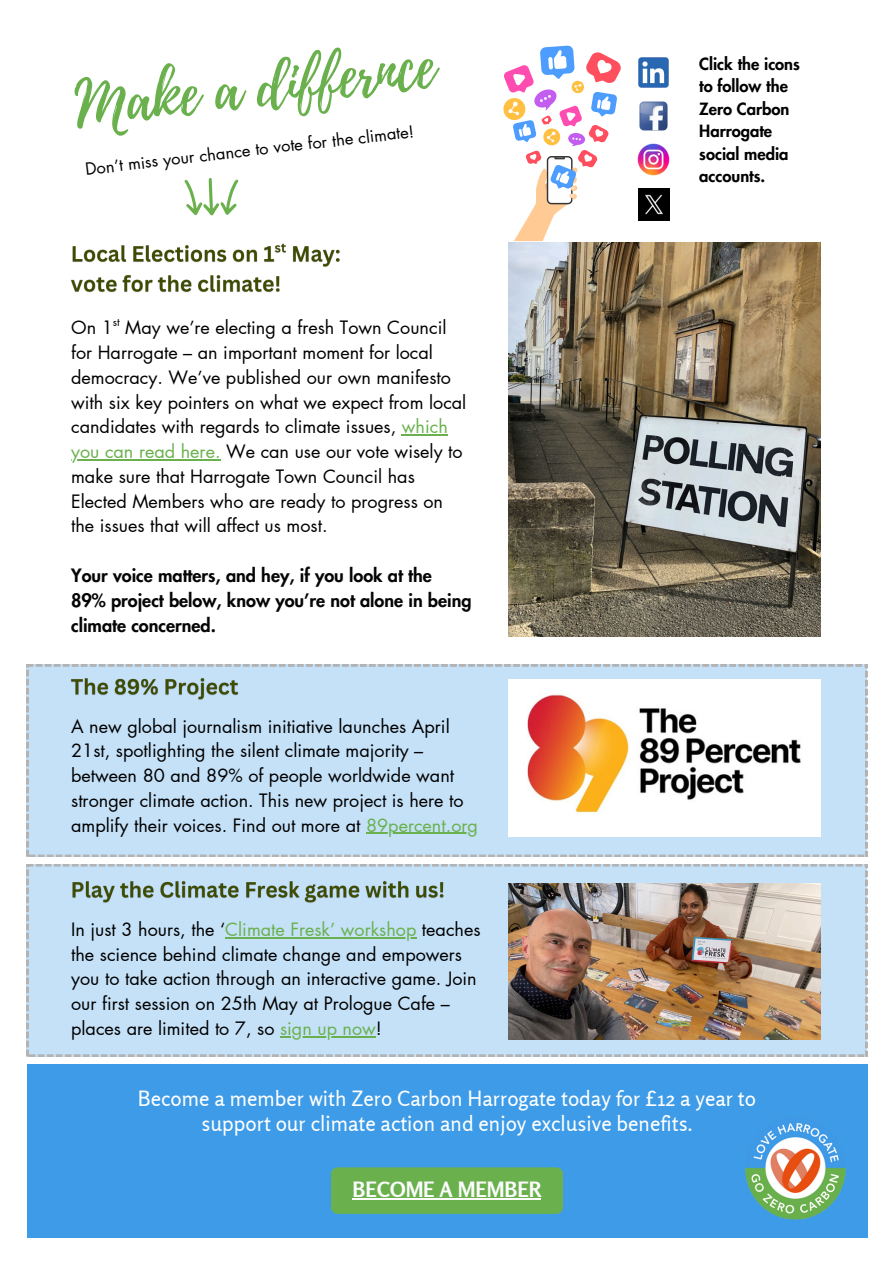
<style>
.page{position:relative;width:894px;height:1264px;background:#fff}
.page>*{position:absolute;margin:0;border:0;box-sizing:border-box;transform-origin:0 0}
.t1{font:63px "Playlist Script";color:#6ab14e}
.t2{font:21px/24.8px "Rosario";color:#fff;text-align:center}
.t3{font:700 21px "Rosario";color:#fcfdfc}
.t4{font:18px/24.8px "Futura LT Pro";color:#000}
.t5{font:800 18px/24.8px "Futura LT Pro";color:#050505}
.t6{font:800 16.5px/22.5px "Futura LT Pro";color:#000}
.t7{font:16.5px "Futura LT Pro";color:#000}
.t8{font:10.8px "Futura LT Pro";color:#000}
.s1{color:#6ab14e}
</style>
<div class="page">
<div style="left:27px;top:864px;width:840px;height:192px;background:#c5e1f8"></div>
<img style="left:508px;top:883px;width:312px;height:156px">
<div style="left:27px;top:1064px;width:840px;height:174px;background:#3d9be8"></div>
<div style="left:331px;top:1167px;width:232px;height:46px;background:#6ab14e"></div>
<hr style="left:352px;top:1197px;width:189px;height:2px;background:#fcfdfc">
<img style="left:745px;top:1116px;width:101px;height:104px">
<svg style="left:184px;top:178px;width:54px;height:37px"></svg>
<img style="left:508px;top:242px;width:312px;height:394px">
<hr style="left:225px;top:937px;width:191px;height:1px;background:#6ab14e">
<hr style="left:280px;top:1036px;width:96px;height:1px;background:#6ab14e">
<img style="left:69px;top:875px;width:378px;height:31px">
<hr style="left:402px;top:434px;width:46px;height:1px;background:#6ab14e">
<hr style="left:71px;top:459px;width:149px;height:1px;background:#6ab14e">
<img style="left:637px;top:143px;width:33px;height:33px">
<img style="left:638px;top:189px;width:31px;height:31px">
<svg style="left:503px;top:45px;width:118px;height:196px"></svg>
<img style="left:638px;top:57px;width:31px;height:31px">
<img style="left:639px;top:101px;width:29px;height:30px">
<img style="left:71px;top:243px;width:269px;height:50px">
<div style="left:27px;top:664px;width:840px;height:192px;background:#c5e1f8"></div>
<img style="left:508px;top:679px;width:312px;height:157px">
<hr style="left:366px;top:832px;width:112px;height:1px;background:#6ab14e">
<img style="left:68px;top:672px;width:174px;height:31px">
<p class="t1" style="left:70px;top:63px;width:363px;rotate:-7deg">Make a differnce</p>
<p class="t7" style="left:84px;top:163px;width:332px;rotate:-7deg">Don’t miss your chance to vote for the climate!</p>
<p class="t4" style="left:71px;top:316px;width:396px">On 1 May we’re electing a fresh Town Council for Harrogate – an important moment for local democracy. We’ve published our own manifesto with six key pointers on what we expect from local candidates with regards to climate issues, <span class="s1">which</span></p>
<h5 class="t4" style="left:71px;top:440px;width:393px"><span class="s1">you can read here.</span> We can use our vote wisely to make sure that Harrogate Town Council has Elected Members who are ready to progress on the issues that will affect us most.</h5>
<h5 class="t8" style="left:113px;top:317px;width:8px">st</h5>
<h5 class="t5" style="left:71px;top:563px;width:402px">Your voice matters, and hey, if you look at the<br>89% project below, know you’re not alone in being climate concerned.</h5>
<p class="t4" style="left:71px;top:714px;width:408px">A new global journalism initiative launches April 21st, spotlighting the silent climate majority – between 80 and 89% of people worldwide want stronger climate action. This new project is here to amplify their voices. Find out more at <span class="s1">89percent.org</span></p>
<p class="t4" style="left:71px;top:917px;width:411px">In just 3 hours, the ‘<span class="s1">Climate Fresk’ workshop</span> teaches</p>
<p class="t4" style="left:71px;top:942px;width:407px">the science behind climate change and empowers you to take action through an interactive game. Join our first session on 25th May at Prologue Cafe – places are limited to 7, so <span class="s1">sign up now</span>!</p>
<p class="t6" style="left:699px;top:53px;width:102px">Click the icons to follow the<br>Zero Carbon<br>Harrogate social media accounts.</p>
<p class="t2" style="left:138px;top:1086px;width:619px">Become a member with Zero Carbon Harrogate today for £12 a year to support our climate action and enjoy exclusive benefits.</p>
<h1 class="t3" style="left:352px;top:1176px;width:190px">BECOME A MEMBER</h1>
</div>
